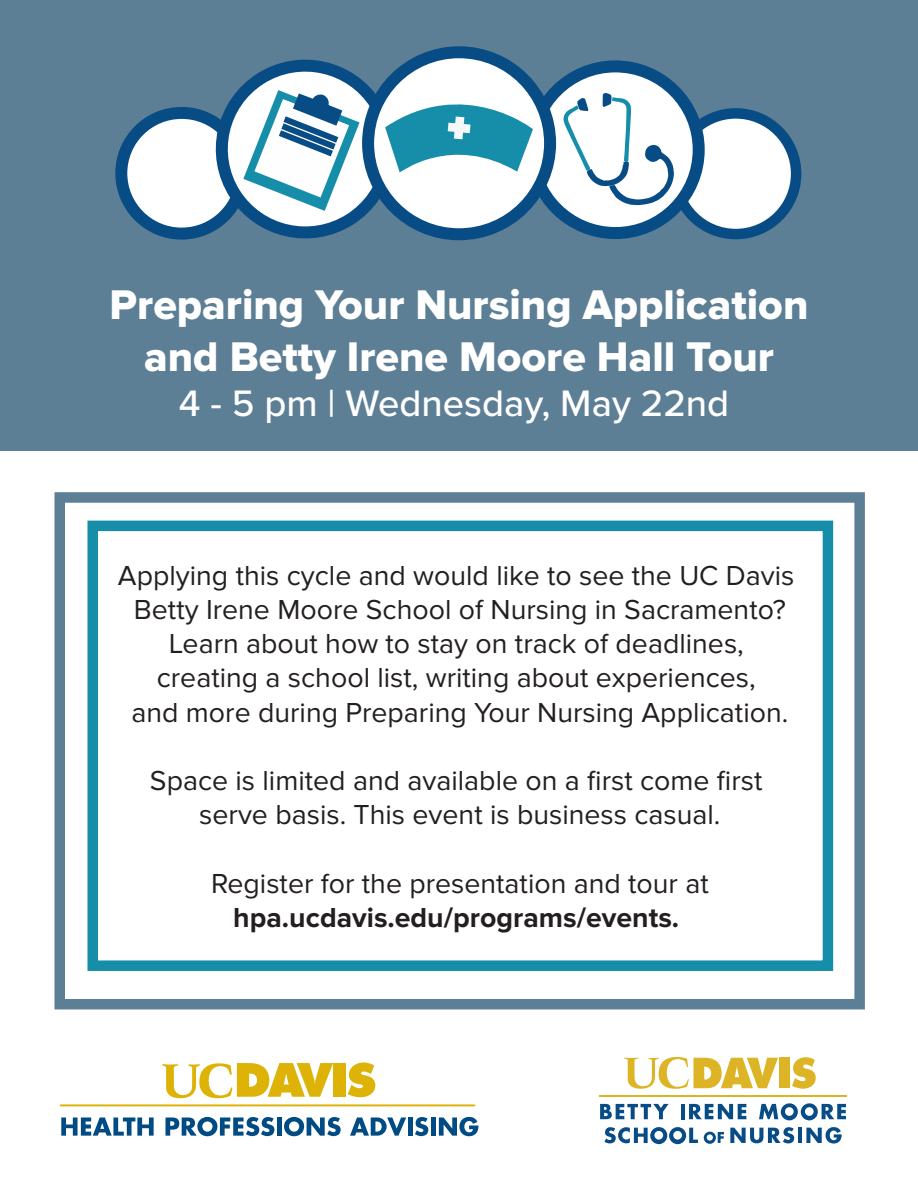
<style>
.page{position:relative;width:918px;height:1188px;background:#fff}
.page>*{position:absolute;margin:0;border:0;box-sizing:border-box;transform-origin:0 0}
.t1{font:42.9px/51.6px "Proxima Nova Extrabld";color:#fff;text-align:center}
.t2{font:500 38.25px "Proxima Nova";color:#fff}
.t3{font:28.5px/34.2px "Proxima Nova";color:#231f20;text-align:center}
.t4{font:700 28.5px "Proxima Nova";color:#231f20}
</style>
<div class="page">
<div style="left:0;top:0;width:918px;height:450px;background:#5d7f95"></div>
<div style="left:675px;top:113px;width:121px;height:121px;background:#fff;border-radius:50%"></div>
<div style="left:670px;top:108px;width:131px;height:131px;border:10px solid #084c85;border-radius:50%"></div>
<div style="left:121px;top:113px;width:121px;height:121px;background:#fff;border-radius:50%"></div>
<div style="left:115px;top:107px;width:133px;height:133px;border:12px solid #084c85;border-radius:50%"></div>
<svg style="left:194px;top:108px;width:16px;height:131px"></svg>
<svg style="left:532px;top:66px;width:167px;height:167px;background:#c3d3e1"></svg>
<div style="left:526px;top:60px;width:179px;height:179px;border:12px solid #084c85;border-radius:50%"></div>
<svg style="left:563px;top:93px;width:111px;height:113px;background:#d8e6ed"></svg>
<div style="left:650px;top:150px;width:6px;height:7px;background:#084c85;border-radius:50%"></div>
<svg style="left:368px;top:52px;width:182px;height:182px"></svg>
<div style="left:362px;top:46px;width:194px;height:194px;border:12px solid #084c85;border-radius:50%"></div>
<svg style="left:210px;top:54px;width:323px;height:187px"></svg>
<svg style="left:792px;top:1057px;width:24px;height:32px"></svg>
<div style="left:779px;top:1058px;width:11px;height:30px;background:#ddb425"></div>
<svg style="left:624px;top:1057px;width:154px;height:32px"></svg>
<hr style="left:600px;top:1095px;width:247px;height:1px;background:#ddb425">
<svg style="left:600px;top:1104px;width:69px;height:15px"></svg>
<hr style="left:681px;top:1104px;width:4px;height:15px;background:#074c86">
<svg style="left:689px;top:1104px;width:57px;height:15px"></svg>
<svg style="left:759px;top:1103px;width:87px;height:18px"></svg>
<svg style="left:604px;top:1127px;width:94px;height:17px"></svg>
<svg style="left:704px;top:1132px;width:20px;height:12px"></svg>
<svg style="left:730px;top:1127px;width:64px;height:17px"></svg>
<hr style="left:798px;top:1128px;width:4px;height:15px;background:#074c86">
<svg style="left:806px;top:1127px;width:36px;height:17px"></svg>
<svg style="left:61px;top:1118px;width:93px;height:18px"></svg>
<svg style="left:166px;top:1117px;width:108px;height:19px"></svg>
<div style="left:277px;top:1118px;width:5px;height:18px;background:#004b84"></div>
<svg style="left:284px;top:1117px;width:57px;height:19px"></svg>
<svg style="left:350px;top:1118px;width:56px;height:18px"></svg>
<hr style="left:408px;top:1118px;width:4px;height:18px;background:#004b84">
<svg style="left:415px;top:1117px;width:13px;height:19px"></svg>
<div style="left:431px;top:1118px;width:5px;height:18px;background:#004b84"></div>
<svg style="left:439px;top:1117px;width:39px;height:19px"></svg>
<svg style="left:60px;top:1063px;width:415px;height:43px"></svg>
<div style="left:55px;top:492px;width:810px;height:517px;border:10px solid #5d7f95"></div>
<div style="left:87px;top:521px;width:746px;height:450px;border:10px solid #168eaa"></div>
<h1 class="t1" style="left:110px;top:282px;width:700px">Preparing Your Nursing Application and Betty Irene Moore Hall Tour</h1>
<h2 class="t2" style="left:179px;top:382px;width:552px">4 - 5 pm | Wednesday, May 22nd</h2>
<p class="t3" style="left:118px;top:559px;width:678px">Applying this cycle and would like to see the UC Davis Betty Irene Moore School of Nursing in Sacramento?<br>Learn about how to stay on track of deadlines, creating a school list, writing about experiences,<br>and more during Preparing Your Nursing Application.</p>
<p class="t3" style="left:150px;top:764px;width:614px">Space is limited and available on a first come first serve basis. This event is business casual.</p>
<p class="t3" style="left:211px;top:867px;width:499px">Register for the presentation and tour at</p>
<p class="t4" style="left:233px;top:901px;width:447px">hpa.ucdavis.edu/programs/events.</p>
</div>
